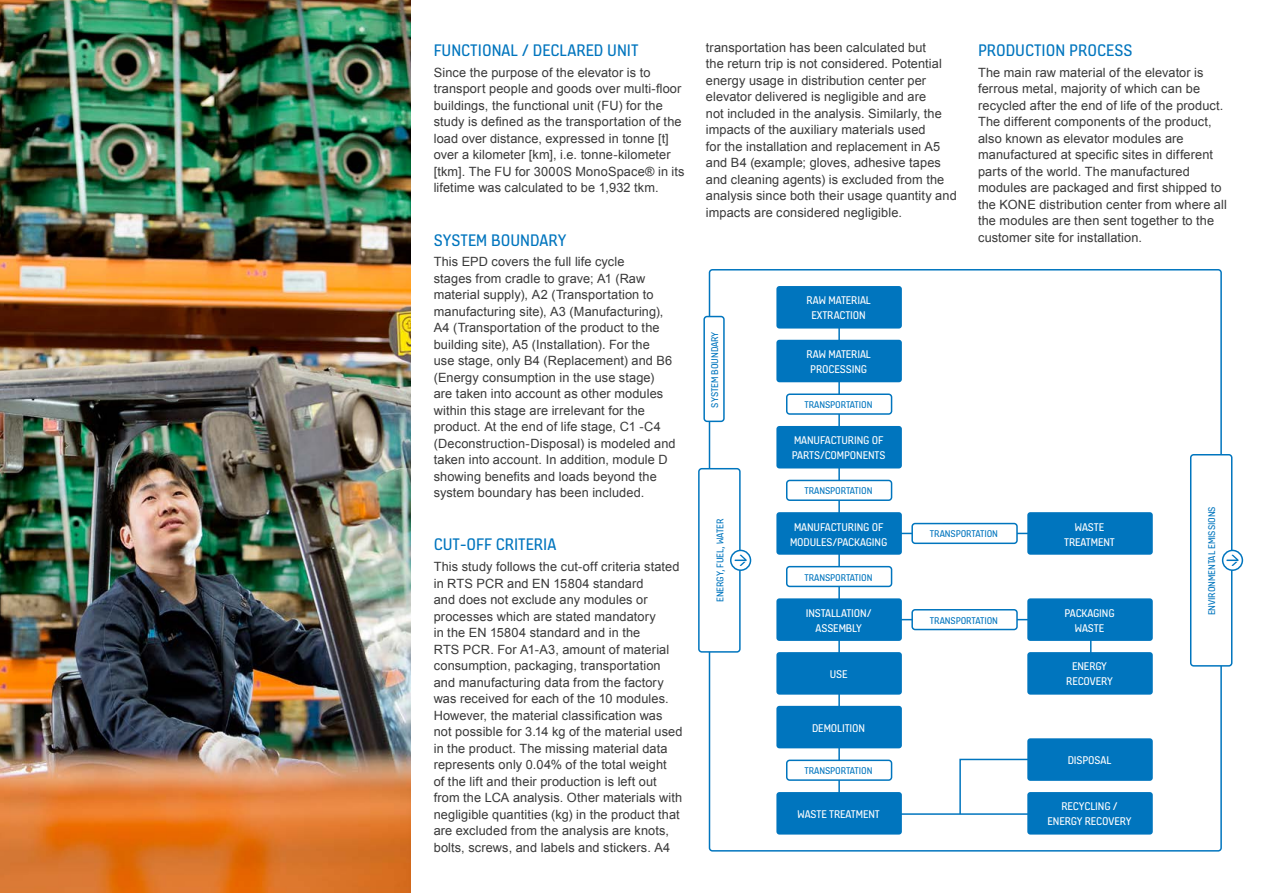
<style>
.page{position:relative;width:1263px;height:893px;background:#fff}
.page>*{position:absolute;margin:0;border:0;box-sizing:border-box;transform-origin:0 0}
.t1{font:18px "KONE Information v 13";color:#0075be}
.t2{font:12.75px/16.5px "Arial";letter-spacing:.01em;color:#393939}
.t3{font:12px/15px "KONE Information v 13";letter-spacing:-.01em;color:#fff;text-align:center}
.t4{font:10.5px "KONE Information v 13";letter-spacing:-.01em;color:#0075be}
</style>
<div class="page">
<img style="left:0;top:0;width:411px;height:893px">
<div style="left:703px;top:316px;width:22px;height:106px;border:2px solid #0075be;border-radius:3px"></div>
<hr style="left:838px;top:307px;width:2px;height:506px;background:#0075be">
<hr style="left:840px;top:813px;width:250px;height:2px;background:#0075be">
<svg style="left:959px;top:758px;width:68px;height:57px"></svg>
<hr style="left:840px;top:533px;width:250px;height:1px;background:#0075be">
<div style="left:912px;top:524px;width:105px;height:19px;background:#fff;border-radius:3px"></div>
<div style="left:911px;top:523px;width:107px;height:21px;border:2px solid #0075be;border-radius:3px"></div>
<div style="left:787px;top:394px;width:104px;height:20px;background:#fff;border-radius:3px"></div>
<div style="left:786px;top:393px;width:106px;height:22px;border:2px solid #0075be;border-radius:3px"></div>
<div style="left:787px;top:480px;width:104px;height:20px;background:#fff;border-radius:3px"></div>
<div style="left:786px;top:480px;width:106px;height:21px;border:2px solid #0075be;border-radius:3px"></div>
<div style="left:787px;top:567px;width:104px;height:19px;background:#fff;border-radius:3px"></div>
<div style="left:786px;top:566px;width:106px;height:21px;border:2px solid #0075be;border-radius:3px"></div>
<div style="left:787px;top:760px;width:104px;height:20px;background:#fff;border-radius:3px"></div>
<div style="left:786px;top:760px;width:106px;height:21px;border:2px solid #0075be;border-radius:3px"></div>
<div style="left:776px;top:286px;width:126px;height:43px;background:#0075be;border-radius:3px"></div>
<div style="left:776px;top:340px;width:126px;height:42px;background:#0075be;border-radius:3px"></div>
<div style="left:776px;top:426px;width:126px;height:42px;background:#0075be;border-radius:3px"></div>
<div style="left:776px;top:512px;width:126px;height:43px;background:#0075be;border-radius:3px"></div>
<div style="left:776px;top:598px;width:126px;height:43px;background:#0075be;border-radius:3px"></div>
<div style="left:776px;top:652px;width:126px;height:43px;background:#0075be;border-radius:3px"></div>
<div style="left:776px;top:706px;width:126px;height:42px;background:#0075be;border-radius:3px"></div>
<div style="left:776px;top:792px;width:126px;height:43px;background:#0075be;border-radius:3px"></div>
<div style="left:1027px;top:512px;width:126px;height:43px;background:#0075be;border-radius:3px"></div>
<hr style="left:1090px;top:619px;width:1px;height:73px;background:#0075be">
<hr style="left:840px;top:619px;width:250px;height:1px;background:#0075be">
<div style="left:912px;top:610px;width:105px;height:19px;background:#fff;border-radius:3px"></div>
<div style="left:911px;top:609px;width:107px;height:21px;border:2px solid #0075be;border-radius:3px"></div>
<div style="left:1027px;top:598px;width:126px;height:43px;background:#0075be;border-radius:3px"></div>
<div style="left:1027px;top:652px;width:126px;height:43px;background:#0075be;border-radius:3px"></div>
<div style="left:1027px;top:738px;width:126px;height:43px;background:#0075be;border-radius:3px"></div>
<div style="left:1027px;top:792px;width:126px;height:43px;background:#0075be;border-radius:3px"></div>
<div style="left:698px;top:468px;width:43px;height:185px;border:2px solid #0075be;border-radius:3px"></div>
<svg style="left:731px;top:550px;width:19px;height:20px"></svg>
<div style="left:730px;top:550px;width:21px;height:21px;border:2px solid #0075be;border-radius:50%"></div>
<svg style="left:734px;top:555px;width:13px;height:11px"></svg>
<div style="left:1190px;top:454px;width:42px;height:213px;border:2px solid #0075be;border-radius:3px"></div>
<svg style="left:1222px;top:550px;width:20px;height:20px"></svg>
<div style="left:1222px;top:550px;width:21px;height:21px;border:2px solid #0075be;border-radius:50%"></div>
<svg style="left:1226px;top:555px;width:12px;height:11px"></svg>
<h1 class="t1" style="left:434px;top:38px;width:206px">FUNCTIONAL / DECLARED UNIT</h1>
<p class="t2" style="left:434px;top:64px;width:252px">Since the purpose of the elevator is to transport people and goods over multi-floor buildings, the functional unit (FU) for the study is defined as the transportation of the load over distance, expressed in tonne [t] over a kilometer [km], i.e. tonne-kilometer [tkm]. The FU for 3000S MonoSpace® in its lifetime was calculated to be 1,932 tkm.</p>
<h1 class="t1" style="left:434px;top:228px;width:134px">SYSTEM BOUNDARY</h1>
<p class="t2" style="left:434px;top:254px;width:243px">This EPD covers the full life cycle<br>stages from cradle to grave; A1 (Raw material supply), A2 (Transportation to manufacturing site), A3 (Manufacturing), A4 (Transportation of the product to the building site), A5 (Installation). For the<br>use stage, only B4 (Replacement) and B6 (Energy consumption in the use stage) are taken into account as other modules within this stage are irrelevant for the product. At the end of life stage, C1 -C4 (Deconstruction-Disposal) is modeled and taken into account. In addition, module D showing benefits and loads beyond the system boundary has been included.</p>
<h1 class="t1" style="left:434px;top:532px;width:124px">CUT-OFF CRITERIA</h1>
<p class="t2" style="left:434px;top:558px;width:250px">This study follows the cut-off criteria stated in RTS PCR and EN 15804 standard<br>and does not exclude any modules or processes which are stated mandatory<br>in the EN 15804 standard and in the<br>RTS PCR. For A1-A3, amount of material consumption, packaging, transportation and manufacturing data from the factory was received for each of the 10 modules.<br>However, the material classification was not possible for 3.14 kg of the material used in the product. The missing material data represents only 0.04% of the total weight<br>of the lift and their production is left out from the LCA analysis. Other materials with negligible quantities (kg) in the product that are excluded from the analysis are knots, bolts, screws, and labels and stickers. A4</p>
<p class="t2" style="left:706px;top:39px;width:252px">transportation has been calculated but<br>the return trip is not considered. Potential energy usage in distribution center per elevator delivered is negligible and are<br>not included in the analysis. Similarly, the impacts of the auxiliary materials used<br>for the installation and replacement in A5 and B4 (example; gloves, adhesive tapes and cleaning agents) is excluded from the analysis since both their usage quantity and impacts are considered negligible.</p>
<h1 class="t1" style="left:978px;top:38px;width:156px">PRODUCTION PROCESS</h1>
<p class="t2" style="left:978px;top:64px;width:250px">The main raw material of the elevator is ferrous metal, majority of which can be recycled after the end of life of the product.<br>The different components of the product, also known as elevator modules are manufactured at specific sites in different parts of the world. The manufactured modules are packaged and first shipped to the KONE distribution center from where all the modules are then sent together to the customer site for installation.</p>
<p class="t4" style="left:708px;top:408px;width:77px;rotate:-90deg">SYSTEM BOUNDARY</p>
<p class="t4" style="left:713px;top:602px;width:85px;rotate:-90deg">ENERGY, FUEL, WATER</p>
<p class="t3" style="left:806px;top:292px;width:66px">RAW MATERIAL<br>EXTRACTION</p>
<p class="t3" style="left:806px;top:346px;width:66px">RAW MATERIAL<br>PROCESSING</p>
<p class="t4" style="left:804px;top:398px;width:70px">TRANSPORTATION</p>
<p class="t3" style="left:792px;top:432px;width:95px;text-align:left">MANUFACTURING OF<br>PARTS/COMPONENTS</p>
<p class="t4" style="left:804px;top:484px;width:70px">TRANSPORTATION</p>
<p class="t3" style="left:790px;top:519px;width:99px">MANUFACTURING OF<br>MODULES/PACKAGING</p>
<p class="t4" style="left:804px;top:570px;width:70px">TRANSPORTATION</p>
<p class="t3" style="left:806px;top:605px;width:67px">INSTALLATION/<br>ASSEMBLY</p>
<p class="t3" style="left:830px;top:666px;width:19px">USE</p>
<p class="t3" style="left:812px;top:720px;width:55px">DEMOLITION</p>
<p class="t4" style="left:804px;top:764px;width:70px">TRANSPORTATION</p>
<p class="t3" style="left:797px;top:806px;width:84px">WASTE TREATMENT</p>
<p class="t4" style="left:930px;top:527px;width:70px">TRANSPORTATION</p>
<p class="t3" style="left:1064px;top:519px;width:52px">WASTE<br>TREATMENT</p>
<p class="t4" style="left:930px;top:613px;width:70px">TRANSPORTATION</p>
<p class="t3" style="left:1064px;top:605px;width:52px">PACKAGING<br>WASTE</p>
<p class="t3" style="left:1066px;top:658px;width:48px">ENERGY<br>RECOVERY</p>
<p class="t3" style="left:1068px;top:752px;width:45px">DISPOSAL</p>
<p class="t3" style="left:1047px;top:798px;width:85px">RECYCLING /<br>ENERGY RECOVERY</p>
<p class="t4" style="left:1205px;top:615px;width:110px;rotate:-90deg">ENVIRONMENTAL EMISSIONS</p>
</div>
